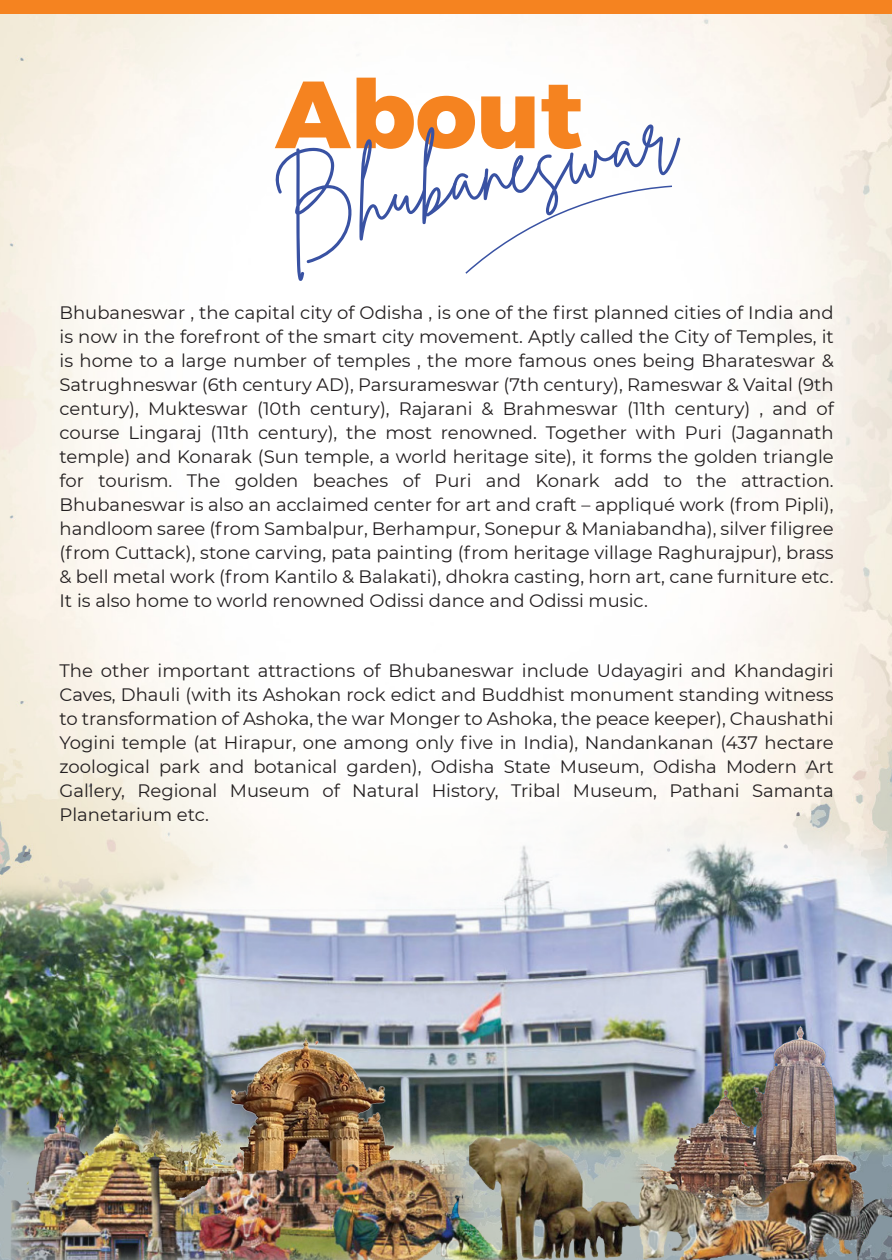
<style>
.page{position:relative;width:892px;height:1260px;background:#fff}
.page>*{position:absolute;margin:0;border:0;box-sizing:border-box;transform-origin:0 0}
.t1{font:800 95.1px "Montserrat";color:#f58320}
.t2{font:82.2px "Brittany Signature";color:#3952a3}
.t3{font:18px/24px "Montserrat";color:#231f20;text-align:justify}
</style>
<div class="page">
<img style="left:0;top:13px;width:892px;height:789px">
<img style="left:0;top:802px;width:892px;height:152px">
<img style="left:0;top:954px;width:892px;height:306px">
<svg style="left:464px;top:185px;width:209px;height:90px"></svg>
<div style="left:0;top:0;width:892px;height:13px;background:#f58320"></div>
<h1 class="t1" style="left:275px;top:37px;width:309px">About</h1>
<h2 class="t2" style="left:267px;top:160px;width:406px;rotate:-11deg">Bhubaneswar</h2>
<p class="t3" style="left:60px;top:300px;width:775px">Bhubaneswar , the capital city of Odisha , is one of the first planned cities of India and is now in the forefront of the smart city movement. Aptly called the City of Temples, it is home to a large number of temples , the more famous ones being Bharateswar &amp; Satrughneswar (6th century AD), Parsurameswar (7th century), Rameswar &amp; Vaital (9th century), Mukteswar (10th century), Rajarani &amp; Brahmeswar (11th century) , and of course Lingaraj (11th century), the most renowned. Together with Puri (Jagannath temple) and Konarak (Sun temple, a world heritage site), it forms the golden triangle for tourism. The golden beaches of Puri and Konark add to the attraction.<br>Bhubaneswar is also an acclaimed center for art and craft – appliqué work (from Pipli), handloom saree (from Sambalpur, Berhampur, Sonepur &amp; Maniabandha), silver filigree (from Cuttack), stone carving, pata painting (from heritage village Raghurajpur), brass &amp; bell metal work (from Kantilo &amp; Balakati), dhokra casting, horn art, cane furniture etc.<br>It is also home to world renowned Odissi dance and Odissi music.</p>
<p class="t3" style="left:60px;top:657px;width:775px">The other important attractions of Bhubaneswar include Udayagiri and Khandagiri Caves, Dhauli (with its Ashokan rock edict and Buddhist monument standing witness to transformation of Ashoka, the war Monger to Ashoka, the peace keeper), Chaushathi Yogini temple (at Hirapur, one among only five in India), Nandankanan (437 hectare zoological park and botanical garden), Odisha State Museum, Odisha Modern Art Gallery, Regional Museum of Natural History, Tribal Museum, Pathani Samanta Planetarium etc.</p>
</div>
